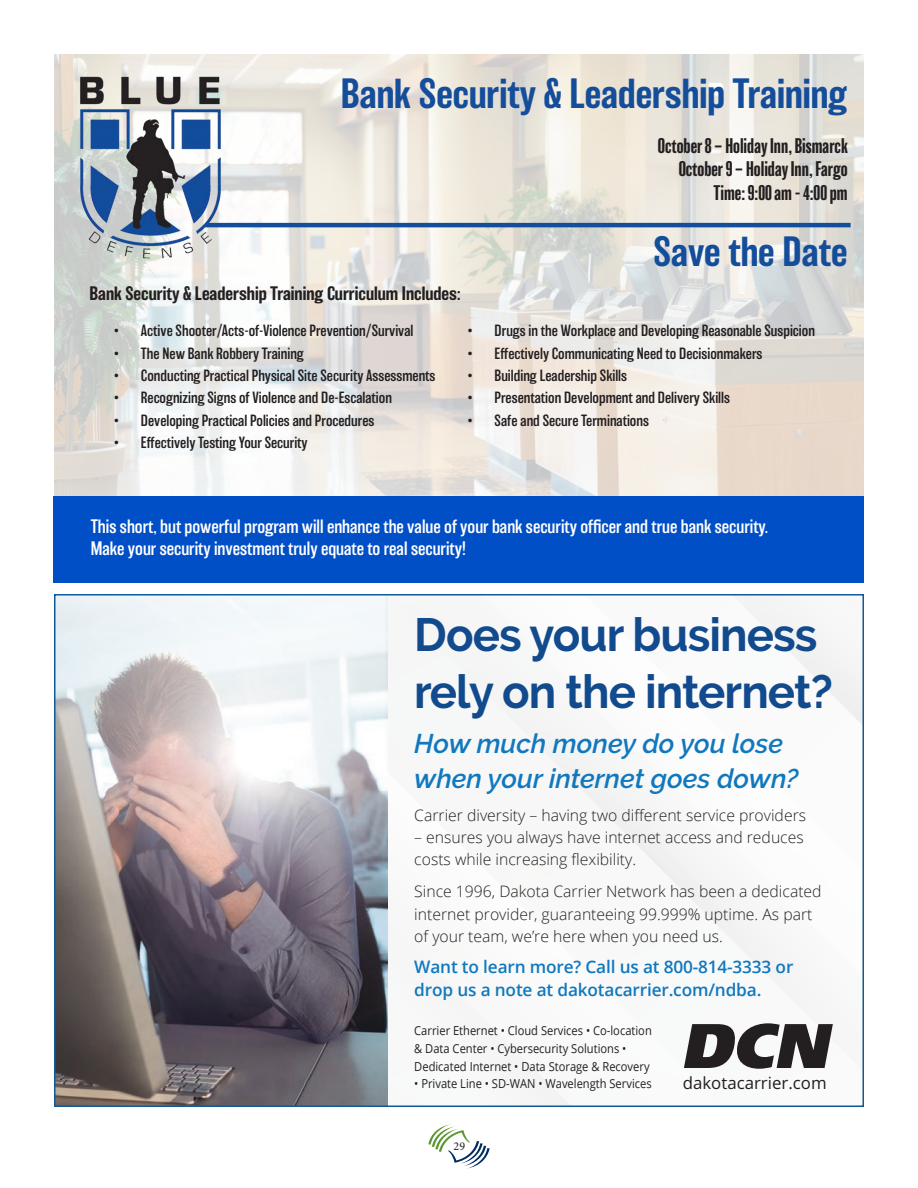
<style>
.page{position:relative;width:918px;height:1188px;background:#fff}
.page>*{position:absolute;margin:0;border:0;box-sizing:border-box;transform-origin:0 0}
.t1{font:700 46.5px/57px "Raleway";letter-spacing:-.02em;color:#124a8e}
.t2{font:500 39px "Balboa";color:#144d9a}
.t3{font:italic 600 27px/34.5px "Raleway";color:#1078bf}
.t4{font:condensed 19.5px "Balboa";color:#231f20}
.t5{font:300 18px/21.6px "Balboa";color:#fff}
.t6{font:500 18px "Balboa";color:#231f20}
.t7{font:600 17.25px/22.5px "Open Sans";letter-spacing:-.01em;color:#1078bf}
.t8{font:16.8px "Open Sans";color:#231f20}
.t9{font:300 15.75px/22.2px "Open Sans";color:#231f20}
.t10{font:300 15px "Balboa";color:#231f20}
.t11{font:12.3px/17.7px "Open Sans";color:#231f20;scale:.9 1}
.t12{font:12px "Minion Pro";color:#231f20}
</style>
<div class="page">
<svg style="left:428px;top:1124px;width:62px;height:45px"></svg>
<img style="left:54px;top:54px;width:810px;height:443px">
<div style="left:53px;top:497px;width:811px;height:86px;background:#004fc6"></div>
<img style="left:54px;top:71px;width:193px;height:194px">
<hr style="left:205px;top:223px;width:646px;height:4px;background:#144d9a">
<div style="left:376px;top:594px;width:488px;height:513px;background:#f8f8f8"></div>
<img style="left:57px;top:597px;width:331px;height:507px">
<svg style="left:684px;top:1023px;width:149px;height:46px"></svg>
<p class="t2" style="left:341px;top:72px;width:508px">Bank Security &amp; Leadership Training</p>
<p class="t4" style="left:658px;top:136px;width:191px">October 8 – Holiday Inn, Bismarck</p>
<p class="t4" style="left:679px;top:159px;width:170px">October 9 – Holiday Inn, Fargo</p>
<p class="t4" style="left:713px;top:182px;width:136px">Time: 9:00 am - 4:00 pm</p>
<p class="t6" style="left:90px;top:284px;width:372px">Bank Security &amp; Leadership Training Curriculum Includes:</p>
<p class="t10" style="left:114px;top:323px;width:301px">• Active Shooter/Acts-of-Violence Prevention/Survival</p>
<p class="t10" style="left:114px;top:345px;width:191px">• The New Bank Robbery Training</p>
<p class="t10" style="left:114px;top:368px;width:323px">• Conducting Practical Physical Site Security Assessments</p>
<p class="t10" style="left:114px;top:390px;width:280px">• Recognizing Signs of Violence and De-Escalation</p>
<p class="t10" style="left:114px;top:412px;width:262px">• Developing Practical Policies and Procedures</p>
<p class="t10" style="left:114px;top:435px;width:195px">• Effectively Testing Your Security</p>
<p class="t2" style="left:653px;top:230px;width:196px">Save the Date</p>
<p class="t10" style="left:468px;top:323px;width:349px">• Drugs in the Workplace and Developing Reasonable Suspicion</p>
<p class="t10" style="left:468px;top:345px;width:296px">• Effectively Communicating Need to Decisionmakers</p>
<p class="t10" style="left:468px;top:368px;width:161px">• Building Leadership Skills</p>
<p class="t10" style="left:468px;top:390px;width:264px">• Presentation Development and Delivery Skills</p>
<p class="t10" style="left:468px;top:412px;width:183px">• Safe and Secure Terminations</p>
<p class="t5" style="left:91px;top:516px;width:679px">This short, but powerful program will enhance the value of your bank security officer and true bank security.<br>Make your security investment truly equate to real security!</p>
<p class="t1" style="left:414px;top:606px;width:420px">Does your business rely on the internet?</p>
<p class="t3" style="left:414px;top:726px;width:386px">How much money do you lose when your internet goes down?</p>
<p class="t9" style="left:414px;top:803px;width:393px">Carrier diversity – having two different service providers</p>
<p class="t9" style="left:414px;top:826px;width:391px">– ensures you always have internet access and reduces costs while increasing flexibility.</p>
<p class="t9" style="left:414px;top:880px;width:409px">Since 1996, Dakota Carrier Network has been a dedicated internet provider, guaranteeing 99.999% uptime. As part of your team, we’re here when you need us.</p>
<p class="t7" style="left:414px;top:955px;width:381px">Want to learn more? Call us at 800-814-3333 or drop us a note at dakotacarrier.com/ndba.</p>
<p class="t11" style="left:414px;top:1022px;width:265px">Carrier Ethernet • Cloud Services • Co-location &amp; Data Center • Cybersecurity Solutions •<br>Dedicated Internet • Data Storage &amp; Recovery</p>
<p class="t11" style="left:414px;top:1075px;width:265px">• Private Line • SD-WAN • Wavelength Services</p>
<p class="t8" style="left:683px;top:1072px;width:145px">dakotacarrier.com</p>
<p class="t12" style="left:454px;top:1138px;width:13px">29</p>
</div>
